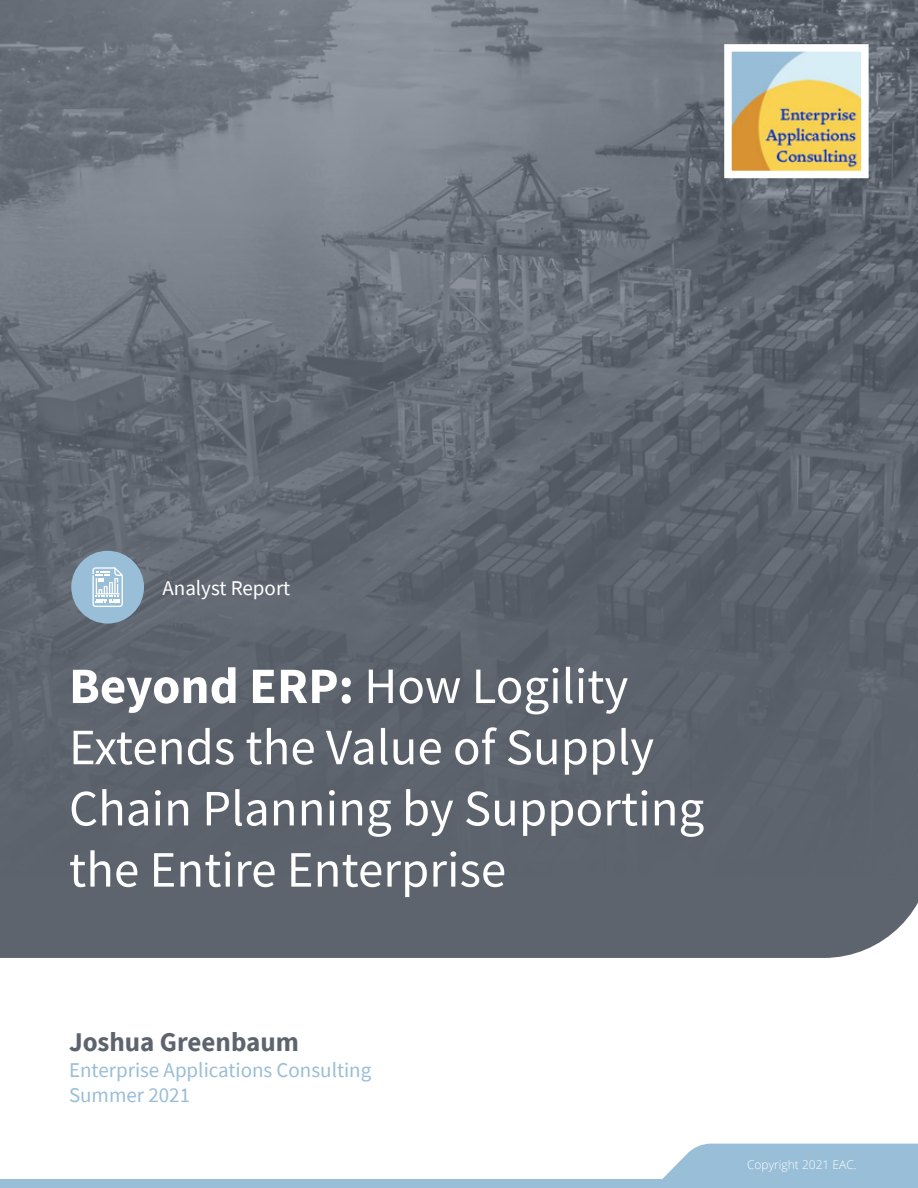
<style>
.page{position:relative;width:918px;height:1188px;background:#fff}
.page>*{position:absolute;margin:0;border:0;box-sizing:border-box;transform-origin:0 0}
.t1{font:51px/61.2px "Source Sans Pro";color:#fff}
.t2{font:700 27px "Source Sans Pro";color:#5e646e}
.t3{font:21px/25.2px "Source Sans Pro";color:#99bed7}
.t4{font:21px "Source Sans Pro";color:#fff}
.t5{font:300 12px "Open Sans";color:#fff}
.s1{font-weight:700}
</style>
<div class="page">
<img style="left:0;top:0;width:918px;height:958px">
<div style="left:0;top:1179px;width:918px;height:9px;background:#99bed7"></div>
<div style="left:71px;top:551px;width:73px;height:73px;background:#99bed7;border-radius:50%"></div>
<svg style="left:92px;top:567px;width:31px;height:40px"></svg>
<img style="left:733px;top:53px;width:127px;height:116px">
<div style="left:724px;top:44px;width:145px;height:134px;border:8px solid #fff"></div>
<svg style="left:662px;top:1144px;width:256px;height:35px;background:#a0c2d9"></svg>
<p class="t4" style="left:162px;top:575px;width:129px">Analyst Report</p>
<p class="t1" style="left:69px;top:655px;width:637px"><span class="s1">Beyond ERP:</span> How Logility<br>Extends the Value of Supply<br>Chain Planning by Supporting the Entire Enterprise</p>
<p class="t2" style="left:69px;top:1024px;width:231px">Joshua Greenbaum</p>
<p class="t3" style="left:69px;top:1057px;width:304px">Enterprise Applications Consulting<br>Summer 2021</p>
<p class="t5" style="left:747px;top:1157px;width:111px">Copyright 2021 EAC.</p>
</div>
